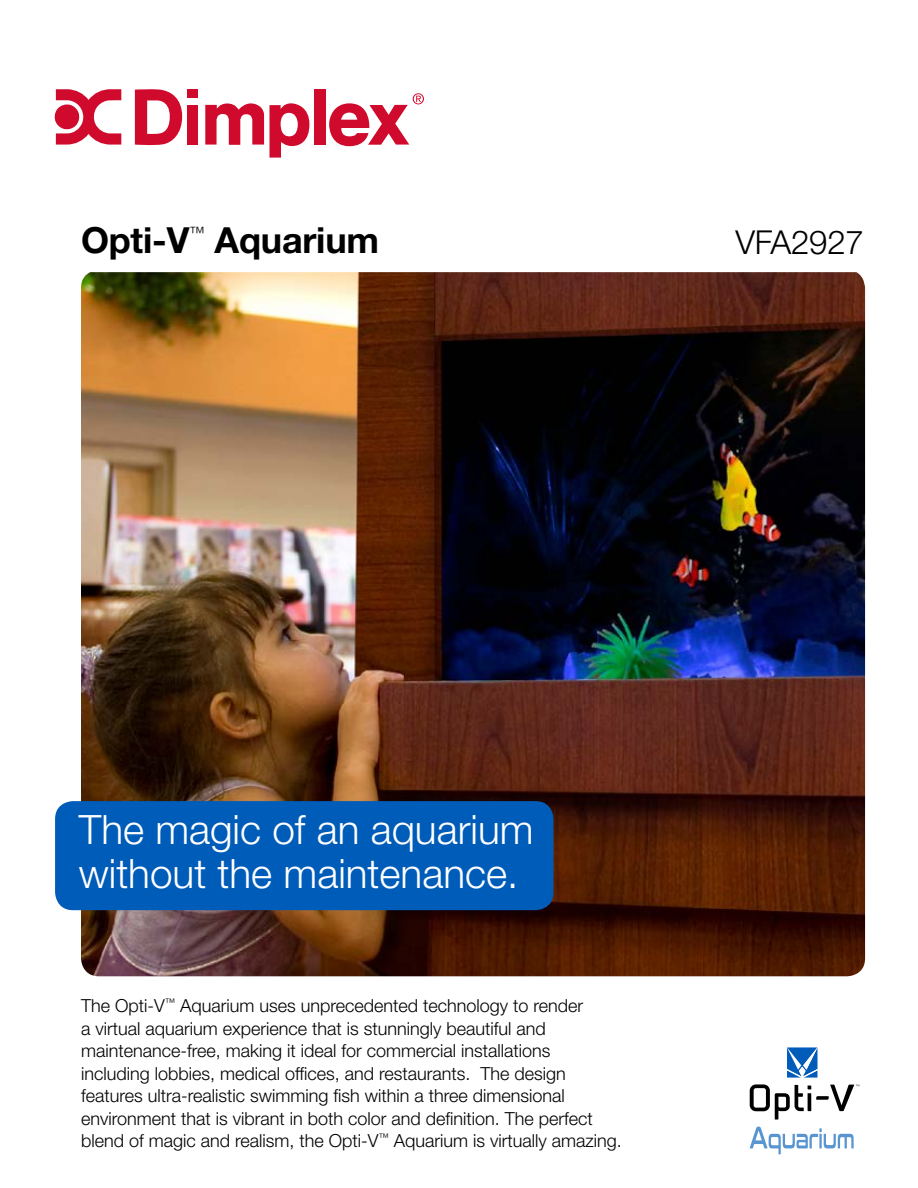
<style>
.page{position:relative;width:918px;height:1188px;background:#fff}
.page>*{position:absolute;margin:0;border:0;box-sizing:border-box;transform-origin:0 0}
.t1{font:300 40.5px/43.5px "Helvetica Neue LT Std";color:#fff}
.t2{font:700 36px "Helvetica Neue LT Std";letter-spacing:-.005em;color:#000}
.t3{font:300 33px "Helvetica Neue LT Std";letter-spacing:-.005em;color:#000}
.t4{font:300 18px/22.5px "Helvetica Neue LT Std";color:#000}
.t5{font:300 15.75px "Helvetica Neue LT Std";color:#000}
</style>
<div class="page">
<svg style="left:135px;top:89px;width:47px;height:57px"></svg>
<div style="left:187px;top:89px;width:11px;height:9px;background:#d00a2c"></div>
<div style="left:187px;top:105px;width:11px;height:40px;background:#d00a2c"></div>
<svg style="left:205px;top:103px;width:104px;height:55px"></svg>
<div style="left:314px;top:89px;width:11px;height:56px;background:#d00a2c"></div>
<svg style="left:329px;top:93px;width:95px;height:53px"></svg>
<svg style="left:54px;top:89px;width:67px;height:56px"></svg>
<img style="left:81px;top:272px;width:784px;height:704px">
<div style="left:55px;top:801px;width:499px;height:109px;background:#005cb9;border-radius:18px"></div>
<svg style="left:787px;top:1047px;width:30px;height:31px"></svg>
<svg style="left:750px;top:1084px;width:109px;height:36px"></svg>
<svg style="left:750px;top:1127px;width:104px;height:27px"></svg>
<h2 class="t2" style="left:81px;top:218px;width:110px">Opti-V</h2>
<p class="t5" style="left:189px;top:223px;width:17px">™</p>
<h2 class="t2" style="left:215px;top:218px;width:166px">Aquarium</h2>
<h3 class="t3" style="left:735px;top:223px;width:130px">VFA2927</h3>
<h1 class="t1" style="left:79px;top:807px;width:456px">The magic of an aquarium without the maintenance.</h1>
<p class="t4" style="left:81px;top:994px;width:542px">The Opti-V<sup>™</sup> Aquarium uses unprecedented technology to render<br>a virtual aquarium experience that is stunningly beautiful and maintenance-free, making it ideal for commercial installations including lobbies, medical offices, and restaurants. The design features ultra-realistic swimming fish within a three dimensional environment that is vibrant in both color and definition. The perfect blend of magic and realism, the Opti-V<sup>™</sup> Aquarium is virtually amazing.</p>
</div>
